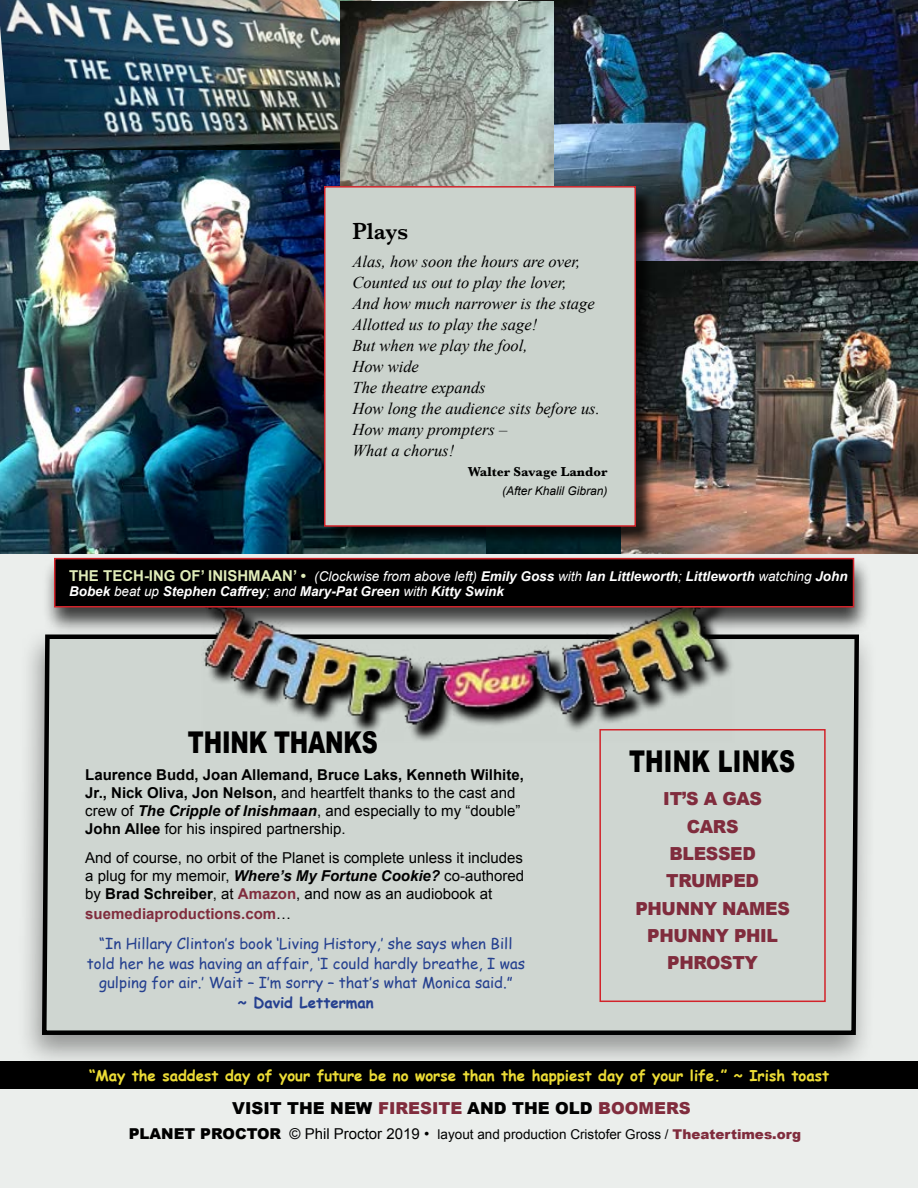
<style>
.page{position:relative;width:918px;height:1188px;background:#fff}
.page>*{position:absolute;margin:0;border:0;box-sizing:border-box;transform-origin:0 0}
.t1{font:900 30px "Arial";letter-spacing:-.01em;color:#000;scale:.74 1}
.t2{font:900 30px "Arial";letter-spacing:.01em;color:#000;scale:.74 1}
.t3{font:600 24px "Baskerville";color:#000;scale:.93 1}
.t4{font:900 18px/27.3px "Arial";letter-spacing:-.02em;color:#802c3d;text-align:center;scale:.96 1}
.t5{font:italic 16.5px/21px "Times New Roman";color:#000}
.t6{font:900 16.5px "Arial";color:#000}
.t7{font:15px/18px "Arial";color:#000}
.t8{font:15px/19.5px "Comic Sans MS";color:#25408f;text-align:center}
.t9{font:700 15px "Comic Sans MS";color:#ecdc36}
.t10{font:700 15px "Arial";color:#802c3d}
.t11{font:700 15px "Comic Sans MS";color:#25408f}
.t12{font:italic 700 13.5px/15px "Arial";color:#fff}
.t13{font:13.5px "Arial";color:#000}
.t14{font:700 13.5px "Baskerville";color:#000}
.t15{font:italic 12px "Arial";color:#000}
.s1{font-style:normal;font-size:15px;color:#e0ecb9}
.s2{font-weight:400}
.s3{font-weight:700}
.s4{font-weight:700;font-style:italic}
.s5{font-weight:700;color:#802c3d}
.s6{font-weight:400;color:#000}
.s7{color:#802c3d}
.s8{font-weight:900;font-size:15px}
.s9{font-size:15px}
.s10{font-weight:900;color:#802c3d}
</style>
<div class="page">
<div style="left:0;top:0;width:917px;height:1188px;background:#ebeeec"></div>
<div style="left:17px;top:625px;width:860px;height:446px;background:#000;opacity:.38"></div>
<div style="left:40px;top:632px;width:821px;height:405px;background:#cfd6d1"></div>
<img style="left:201px;top:636px;width:531px;height:105px">
<div style="left:42px;top:556px;width:830px;height:80px;background:#000;opacity:.75"></div>
<div style="left:55px;top:559px;width:799px;height:48px;background:#000"></div>
<div style="left:54px;top:558px;width:800px;height:50px;border:2px solid #d2232a"></div>
<div style="left:599px;top:729px;width:227px;height:273px;border:2px solid #d2232a"></div>
<div style="left:0;top:1061px;width:918px;height:28px;background:#000"></div>
<img style="left:0;top:0;width:384px;height:150px">
<img style="left:518px;top:0;width:400px;height:262px">
<img style="left:0;top:150px;width:486px;height:404px">
<img style="left:486px;top:546px;width:135px;height:8px">
<img style="left:621px;top:262px;width:297px;height:292px">
<img style="left:340px;top:2px;width:213px;height:184px">
<div style="left:326px;top:188px;width:329px;height:358px;background:#000;opacity:.75"></div>
<div style="left:325px;top:187px;width:310px;height:339px;background:#cbd3cd"></div>
<div style="left:324px;top:186px;width:312px;height:341px;border:2px solid #d2232a"></div>
<h2 class="t3" style="left:352px;top:215px;width:61px">Plays</h2>
<p class="t5" style="left:352px;top:251px;width:249px">Alas, how soon the hours are over,<br>Counted us out to play the lover,<br>And how much narrower is the stage<br>Allotted us to play the sage!<br>But when we play the fool,<br>How wide<br>The theatre expands<br>How long the audience sits before us.<br>How many prompters –<br>What a chorus!</p>
<p class="t14" style="left:468px;top:462px;width:141px">Walter Savage Landor</p>
<p class="t15" style="left:502px;top:483px;width:107px">(After Khalil Gibran)</p>
<p class="t12" style="left:69px;top:569px;width:780px"><span class="s1">THE TECH-ING OF’ INISHMAAN’ •</span> <span class="s2">(Clockwise from above left)</span> Emily Goss <span class="s2">with</span> Ian Littleworth<span class="s2">;</span> Littleworth <span class="s2">watching</span> John<br>Bobek <span class="s2">beat up</span> Stephen Caffrey<span class="s2">; and</span> Mary-Pat Green <span class="s2">with</span> Kitty Swink</p>
<h1 class="t1" style="left:188px;top:726px;width:258px">THINK THANKS</h1>
<p class="t7" style="left:85px;top:766px;width:440px"><span class="s3">Laurence Budd, Joan Allemand, Bruce Laks, Kenneth Wilhite, Jr., Nick Oliva, Jon Nelson,</span> and heartfelt thanks to the cast and crew of <span class="s4">The Cripple of Inishmaan</span>, and especially to my “double” <span class="s3">John Allee</span> for his inspired partnership.</p>
<p class="t7" style="left:85px;top:849px;width:441px;text-align:justify">And of course, no orbit of the Planet is complete unless it includes a plug for my memoir, <span class="s4">Where’s My Fortune Cookie?</span> co-authored by <span class="s3">Brad Schreiber</span>, at <span class="s5">Amazon</span>, and now as an audiobook at</p>
<p class="t10" style="left:85px;top:903px;width:207px">suemediaproductions.com<span class="s6">…</span></p>
<p class="t8" style="left:87px;top:933px;width:440px">“In Hillary Clinton’s book ‘Living History,’ she says when Bill told her he was having an affair, ‘I could hardly breathe, I was gulping for air.’ Wait – I’m sorry – that’s what Monica said.”</p>
<p class="t11" style="left:238px;top:991px;width:137px">~ David Letterman</p>
<h1 class="t2" style="left:629px;top:745px;width:226px">THINK LINKS</h1>
<p class="t4" style="left:635px;top:786px;width:162px">IT’S A GAS<br>CARS<br>BLESSED<br>TRUMPED<br>PHUNNY NAMES<br>PHUNNY PHIL<br>PHROSTY</p>
<p class="t9" style="left:89px;top:1065px;width:742px">“May the saddest day of your future be no worse than the happiest day of your life.” ~ Irish toast</p>
<p class="t6" style="left:232px;top:1099px;width:460px">VISIT THE NEW <span class="s7">FIRESITE</span> AND THE OLD <span class="s7">BOOMERS</span></p>
<p class="t13" style="left:129px;top:1125px;width:674px"><span class="s8">PLANET PROCTOR</span> <span class="s9">© Phil Proctor 2019 •</span> layout and production Cristofer Gross / <span class="s10">Theatertimes.org</span></p>
</div>
